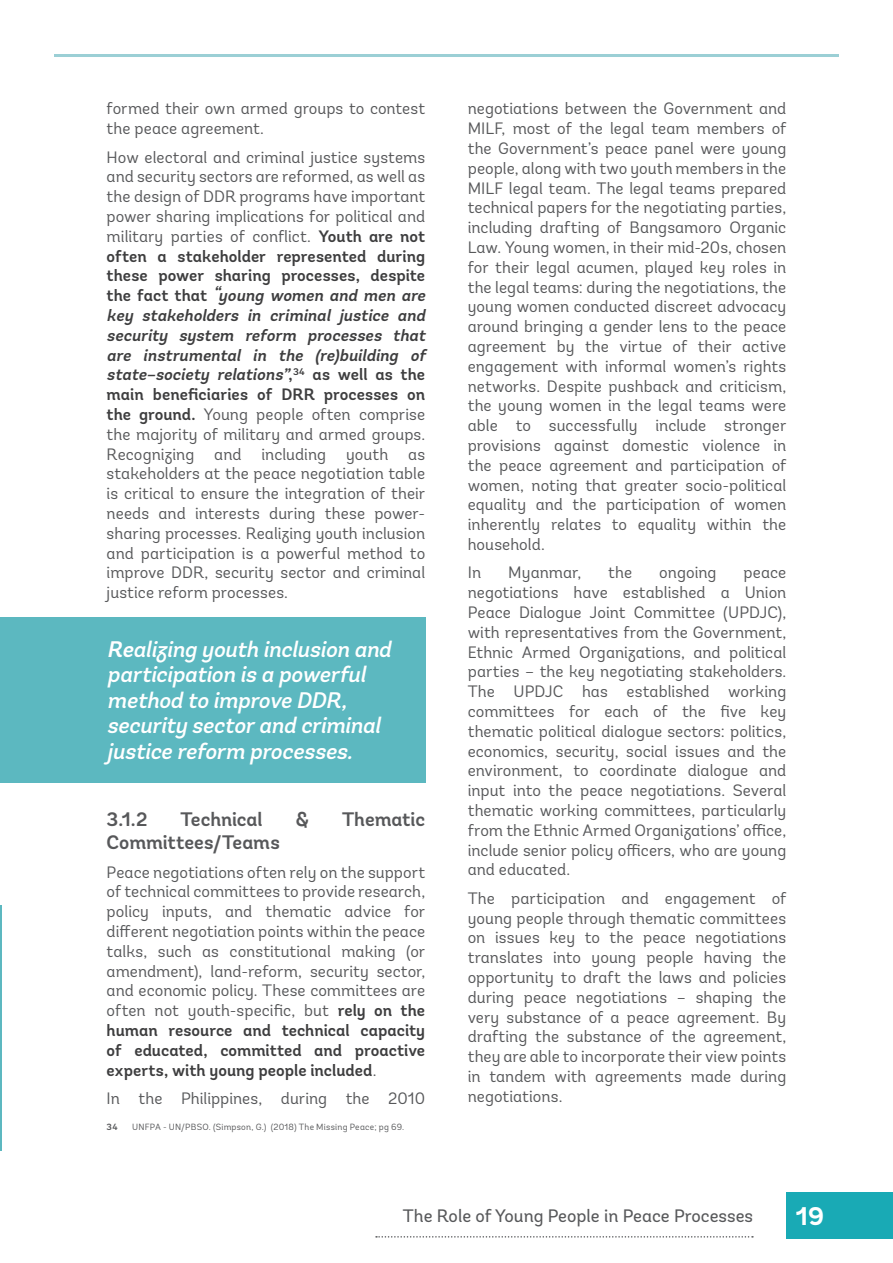
<style>
.page{position:relative;width:893px;height:1263px;background:#fff}
.page>*{position:absolute;margin:0;border:0;box-sizing:border-box;transform-origin:0 0}
.t1{font:700 25.5px "Andes";color:#fff}
.Pull_Quote{font:italic 500 22.5px/25.5px "Andes";color:#fff}
.Sub_subhead{font:600 19.5px "Andes";color:#57585a}
.t2{font:18px "Andes";color:#57585a}
.Body_copy{font:16.5px/19.8px "Andes";color:#57585a;text-align:justify}
.Footnotes{font:9px "Andes";letter-spacing:.025em;color:#57585a}
.Footnotes-2{font:600 9px "Andes";color:#57585a}
.s1{font-weight:600;color:#3e3e3f}
.s2{font-weight:600;font-style:italic;color:#3e3e3f}
.s3{font-weight:600}
</style>
<div class="page">
<hr style="left:54px;top:54px;width:785px;height:3px;background:#9bcfd5">
<hr style="left:0;top:905px;width:1px;height:245px;background:#5cb8c0">
<svg style="left:376px;top:1236px;width:377px;height:1px"></svg>
<div style="left:0;top:617px;width:425px;height:165px;background:#5cb8c0"></div>
<div style="left:786px;top:1192px;width:107px;height:46px;background:#19aab5"></div>
<p class="Body_copy" style="left:107px;top:99px;width:320px">formed their own armed groups to contest the peace agreement.</p>
<p class="Body_copy" style="left:107px;top:147px;width:324px;text-align:left">How electoral and criminal justice systems and security sectors are reformed, as well as the design of DDR programs have important power sharing implications for political and military parties of conflict. <span class="s1">Youth are not often a stakeholder represented during these power sharing processes, despite t h e f a c t t h a t</span> <span class="s2">“young women and men are key stakeholders in criminal justice and security system reform processes that are instrumental in the (re)building of state–society relations”</span><span class="s1">,</span> <sup>3</sup> <sup>4</sup> <span class="s1">a s w e l l a s t h e main beneficiaries of DRR processes on the ground.</span> Young people often comprise the majority of military and armed groups.<br>Recognizing and including youth as stakeholders at the peace negotiation table is critical to ensure the integration of their needs and interests during these power&shy;sharing processes. Realizing youth inclusion and participation is a powerful method to improve DDR, security sector and criminal justice reform processes.</p>
<p class="Pull_Quote" style="left:107px;top:637px;width:291px"><span class="s3">Re</span>alizing youth inclusion and participation isa powerful method to improve DDR, security sectorand criminal justice reform processes.</p>
<p class="Sub_subhead" style="left:107px;top:807px;width:42px">3.1.2</p>
<p class="Sub_subhead" style="left:180px;top:807px;width:84px">Technical</p>
<p class="Sub_subhead" style="left:296px;top:807px;width:15px">&amp;</p>
<p class="Sub_subhead" style="left:342px;top:807px;width:85px">Thematic</p>
<p class="Sub_subhead" style="left:107px;top:830px;width:175px">Committees/Teams</p>
<p class="Body_copy" style="left:107px;top:862px;width:320px">Peace negotiations often rely on the support of technical committees to provide research, policy inputs, and thematic advice for different negotiation points within the peace talks, such as constitutional making (or amendment), land-reform, security sector, and economic policy. These committees are often not youth-specific, but <span class="s1">rely on the human resource and technical capacity of educated, committed and proactive experts, with young people included</span>.</p>
<p class="Body_copy" style="left:107px;top:1088px;width:320px">In the Philippines, during the 2010</p>
<p class="Footnotes-2" style="left:107px;top:1121px;width:13px">34</p>
<p class="Footnotes" style="left:132px;top:1122px;width:274px">UNFPA - UN/PBSO. (Simpson, G.) (2018) The Missing Peace; pg 69.</p>
<p class="Body_copy" style="left:468px;top:99px;width:320px">negotiations between the Government and MILF, most of the legal team members of the Government’s peace panel were young people, along with two youth members in the MILF legal team. The legal teams prepared technical papers for the negotiating parties, including drafting of Bangsamoro Organic Law. Young women, in their mid-20s, chosen for their legal acumen, played key roles in the legal teams: during the negotiations, the young women conducted discreet advocacy around bringing a gender lens to the peace agreement by the virtue of their active engagement with informal women’s rights networks. Despite pushback and criticism, the young women in the legal teams were able to successfully include stronger provisions against domestic violence in the peace agreement and participation of women, noting that greater socio-political equality and the participation of women inherently relates to equality within the household.</p>
<p class="Body_copy" style="left:468px;top:563px;width:15px">In</p>
<p class="Body_copy" style="left:508px;top:563px;width:75px">Myanmar,</p>
<p class="Body_copy" style="left:608px;top:563px;width:25px">the</p>
<p class="Body_copy" style="left:659px;top:563px;width:59px">ongoing</p>
<p class="Body_copy" style="left:468px;top:563px;width:320px;text-indent:276px">peace negotiations have established a Union Peace Dialogue Joint Committee (UPDJC), with representatives from the Government, Ethnic Armed Organizations, and political parties – the key negotiating stakeholders.<br>The UPDJC has established working committees for each of the five key thematic political dialogue sectors: politics, economics, security, social issues and the environment, to coordinate dialogue and input into the peace negotiations. Several thematic working committees, particularly from the Ethnic Armed Organizations’ office, include senior policy officers, who are young and educated.</p>
<p class="Body_copy" style="left:468px;top:888px;width:320px">The participation and engagement of young people through thematic committees on issues key to the peace negotiations translates into young people having the opportunity to draft the laws and policies during peace negotiations – shaping the very substance of a peace agreement. By drafting the substance of the agreement, they are able to incorporate their view points in tandem with agreements made during negotiations.</p>
<p class="t2" style="left:403px;top:1205px;width:352px">The Role of Young People in Peace Processes</p>
<p class="t1" style="left:796px;top:1200px;width:30px">19</p>
</div>
